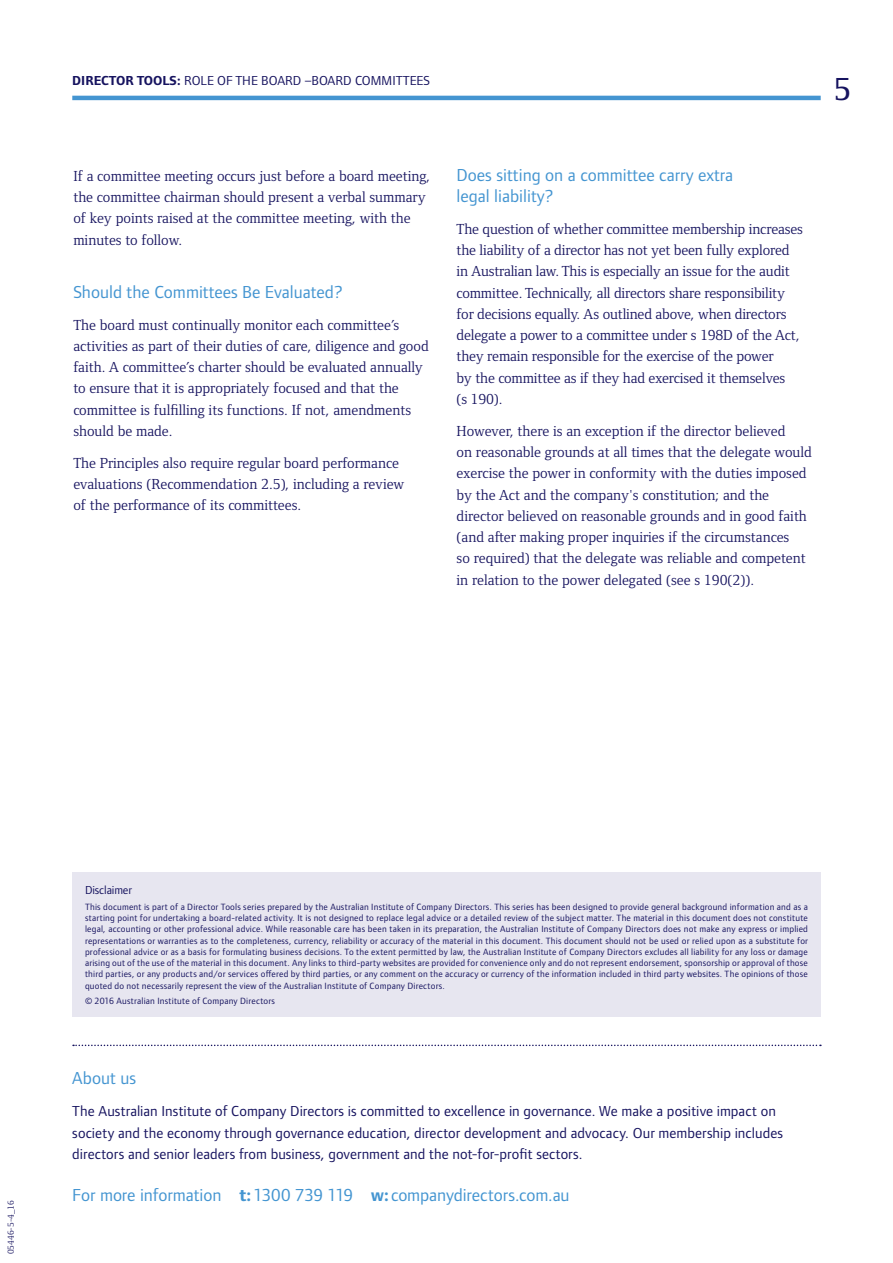
<style>
.page{position:relative;width:893px;height:1263px;background:#fff}
.page>*{position:absolute;margin:0;border:0;box-sizing:border-box;transform-origin:0 0}
.t1{font:500 33px "Foundry Form Serif";color:#16135f}
.t2{font:18px/21.3px "Foundry Form Sans";color:#4495d1}
.t3{font:15px/21.3px "Foundry Form Serif";color:#16135f}
.t4{font:15px/21.3px "Foundry Form Sans";letter-spacing:.005em;color:#16135f}
.t5{font:13.5px "Foundry Form Sans";color:#16135f}
.t6{font:12px "Foundry Form Sans";letter-spacing:-.01em;color:#16135f}
.t7{font:9.3px/11.2px "Foundry Form Sans";letter-spacing:.02em;color:#16135f;text-align:justify}
.t8{font:9px "Foundry Form Serif";color:#16135f}
.s1{font-weight:700}
</style>
<div class="page">
<hr style="left:72px;top:96px;width:749px;height:4px;background:#4495d1">
<div style="left:72px;top:873px;width:749px;height:144px;background:#e7e6f0"></div>
<svg style="left:73px;top:1044px;width:748px;height:2px"></svg>
<p class="t5" style="left:72px;top:73px;width:359px"><span class="s1">DIRECTOR TOOLS:</span> ROLE OF THE BOARD –BOARD COMMITTEES</p>
<h1 class="t1" style="left:833px;top:71px;width:19px">5</h1>
<p class="t3" style="left:73px;top:165px;width:359px">If a committee meeting occurs just before a board meeting, the committee chairman should present a verbal summary of key points raised at the committee meeting, with the minutes to follow.</p>
<p class="t2" style="left:73px;top:281px;width:271px">Should the Committees Be Evaluated?</p>
<p class="t3" style="left:73px;top:314px;width:357px">The board must continually monitor each committee’s activities as part of their duties of care, diligence and good faith. A committee’s charter should be evaluated annually to ensure that it is appropriately focused and that the committee is fulfilling its functions. If not, amendments should be made.</p>
<p class="t3" style="left:73px;top:452px;width:332px">The Principles also require regular board performance evaluations (Recommendation 2.5), including a review of the performance of its committees.</p>
<p class="t2" style="left:457px;top:164px;width:278px">Does sitting on a committee carry extra legal liability?</p>
<p class="t3" style="left:457px;top:218px;width:348px">The question of whether committee membership increases the liability of a director has not yet been fully explored in Australian law. This is especially an issue for the audit committee. Technically, all directors share responsibility for decisions equally. As outlined above, when directors delegate a power to a committee under s 198D of the Act, they remain responsible for the exercise of the power<br>by the committee as if they had exercised it themselves<br>(s 190).</p>
<p class="t3" style="left:457px;top:420px;width:357px">However, there is an exception if the director believed<br>on reasonable grounds at all times that the delegate would exercise the power in conformity with the duties imposed by the Act and the company's constitution; and the director believed on reasonable grounds and in good faith (and after making proper inquiries if the circumstances<br>so required) that the delegate was reliable and competent in relation to the power delegated (see s 190(2)).</p>
<p class="t8" style="left:6px;top:1254px;width:56px;rotate:-90deg">05446-5-4_16</p>
<p class="t6" style="left:85px;top:883px;width:48px">Disclaimer</p>
<p class="t7" style="left:85px;top:901px;width:724px">This document is part of a Director Tools series prepared by the Australian Institute of Company Directors. This series has been designed to provide general background information and as a starting point for undertaking a board-related activity. It is not designed to replace legal advice or a detailed review of the subject matter. The material in this document does not constitute legal, accounting or other professional advice. While reasonable care has been taken in its preparation, the Australian Institute of Company Directors does not make any express or implied representations or warranties as to the completeness, currency, reliability or accuracy of the material in this document. This document should not be used or relied upon as a substitute for professional advice or as a basis for formulating business decisions. To the extent permitted by law, the Australian Institute of Company Directors excludes all liability for any loss or damage arising out of the use of the material in this document. Any links to third-party websites are provided for convenience only and do not represent endorsement, sponsorship or approval of those third parties, or any products and/or services offered by third parties, or any comment on the accuracy or currency of the information included in third party websites. The opinions of those quoted do not necessarily represent the view of the Australian Institute of Company Directors.</p>
<p class="t7" style="left:85px;top:995px;width:192px">© 2016 Australian Institute of Company Directors</p>
<p class="t2" style="left:72px;top:1068px;width:65px">About us</p>
<p class="t4" style="left:72px;top:1100px;width:712px">The Australian Institute of Company Directors is committed to excellence in governance. We make a positive impact on society and the economy through governance education, director development and advocacy. Our membership includes directors and senior leaders from business, government and the not-for-profit sectors.</p>
<p class="t2" style="left:72px;top:1185px;width:499px">For more information <span class="s1">t:</span>1300 739 119 <span class="s1">w:</span> companydirectors.com.au</p>
</div>
